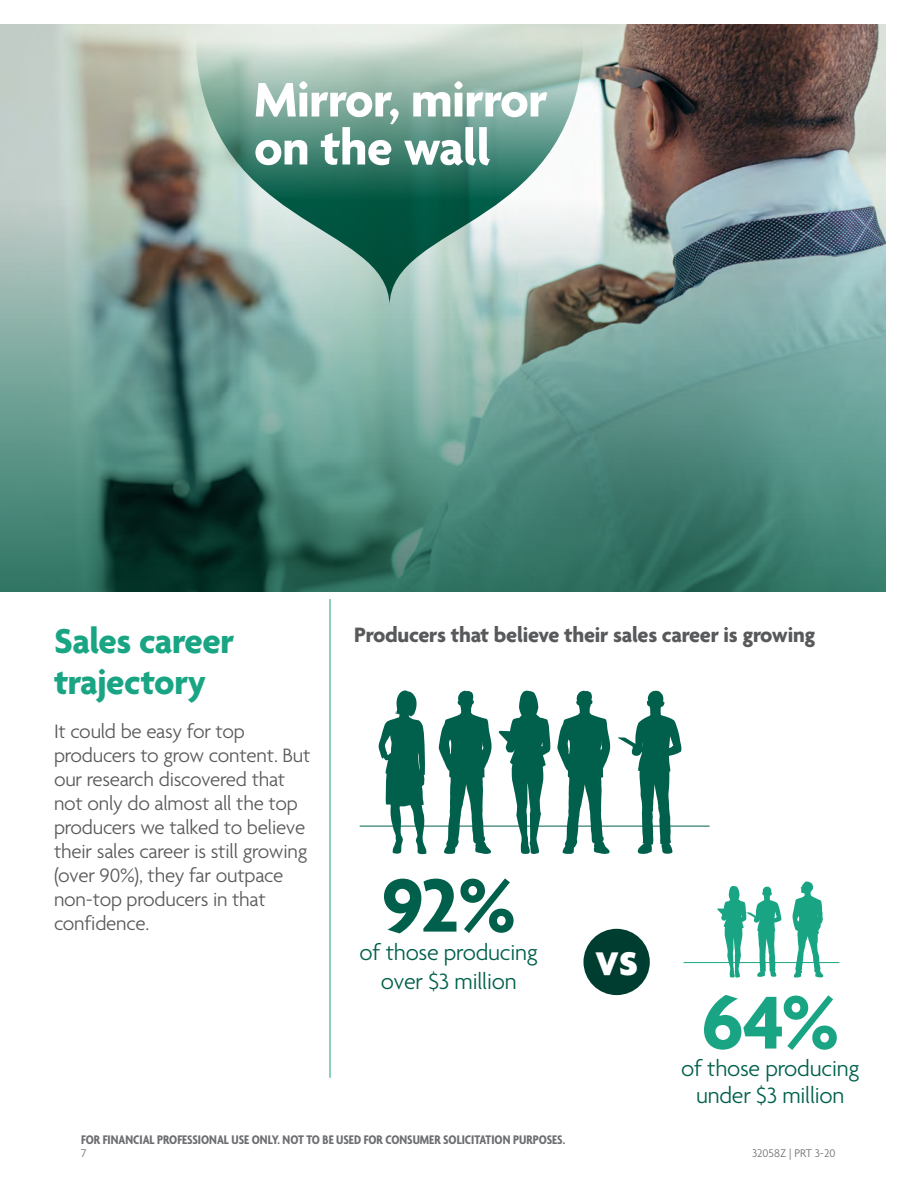
<style>
.page{position:relative;width:918px;height:1188px;background:#fff}
.page>*{position:absolute;margin:0;border:0;box-sizing:border-box;transform-origin:0 0}
.t1{font:700 81px "Agenda";color:#00604b}
.t2{font:700 81px "Agenda";color:#19a583}
.t3{font:700 52.5px/48px "Agenda";letter-spacing:-.01em;color:#fff}
.t4{font:700 49.95px "Agenda";color:#fff}
.t5{font:700 37.5px/40.5px "Agenda";letter-spacing:-.01em;color:#19a583}
.t6{font:300 24px/28.8px "Agenda";letter-spacing:-.01em;color:#00604b;text-align:center}
.t7{font:700 22.5px "Agenda";letter-spacing:-.01em;color:#58595b}
.t8{font:300 21px/24px "Agenda";letter-spacing:-.01em;color:#58595b}
.t9{font:700 condensed 13.5px "Agenda";color:#6d6e71}
.t10{font:300 12px "Agenda";color:#6d6e71}
</style>
<div class="page">
<img style="left:0;top:25px;width:885px;height:567px">
<svg style="left:196px;top:25px;width:387px;height:281px;background:#8cb0a4"></svg>
<hr style="left:360px;top:826px;width:350px;height:1px;background:#00604b">
<div style="left:583px;top:929px;width:67px;height:66px;background:#003d31;border-radius:50%"></div>
<hr style="left:330px;top:599px;width:1px;height:479px;background:#19a583">
<svg style="left:379px;top:690px;width:47px;height:164px"></svg>
<svg style="left:438px;top:691px;width:54px;height:163px"></svg>
<svg style="left:499px;top:691px;width:52px;height:163px"></svg>
<svg style="left:557px;top:691px;width:53px;height:163px"></svg>
<svg style="left:618px;top:691px;width:63px;height:163px"></svg>
<hr style="left:684px;top:962px;width:155px;height:1px;background:#19a583">
<svg style="left:792px;top:881px;width:31px;height:97px"></svg>
<svg style="left:717px;top:886px;width:64px;height:92px"></svg>
<h2 class="t3" style="left:254px;top:79px;width:295px">Mirror, mirror on the wall</h2>
<h3 class="t5" style="left:54px;top:623px;width:182px">Sales career trajectory</h3>
<p class="t8" style="left:54px;top:721px;width:258px">It could be easy for top producers to grow content. But our research discovered that not only do almost all the top producers we talked to believe their sales career is still growing (over 90%), they far outpace non-top producers in that confidence.</p>
<p class="t7" style="left:354px;top:623px;width:463px">Producers that believe their sales career is growing</p>
<h1 class="t1" style="left:382px;top:862px;width:136px">92%</h1>
<p class="t6" style="left:360px;top:940px;width:180px">of those producing over $3 million</p>
<h3 class="t4" style="left:595px;top:932px;width:44px">vs</h3>
<h1 class="t2" style="left:701px;top:979px;width:139px">64%</h1>
<p class="t6" style="left:696px;top:1082px;width:150px">under $3 million</p>
<p class="t6" style="left:681px;top:1055px;width:180px">of those producing</p>
<p class="t9" style="left:81px;top:1132px;width:486px">FOR FINANCIAL PROFESSIONAL USE ONLY. NOT TO BE USED FOR CONSUMER SOLICITATION PURPOSES.</p>
<p class="t10" style="left:81px;top:1147px;width:7px">7</p>
<p class="t10" style="left:752px;top:1147px;width:85px">32058Z | PRT 3-20</p>
</div>
